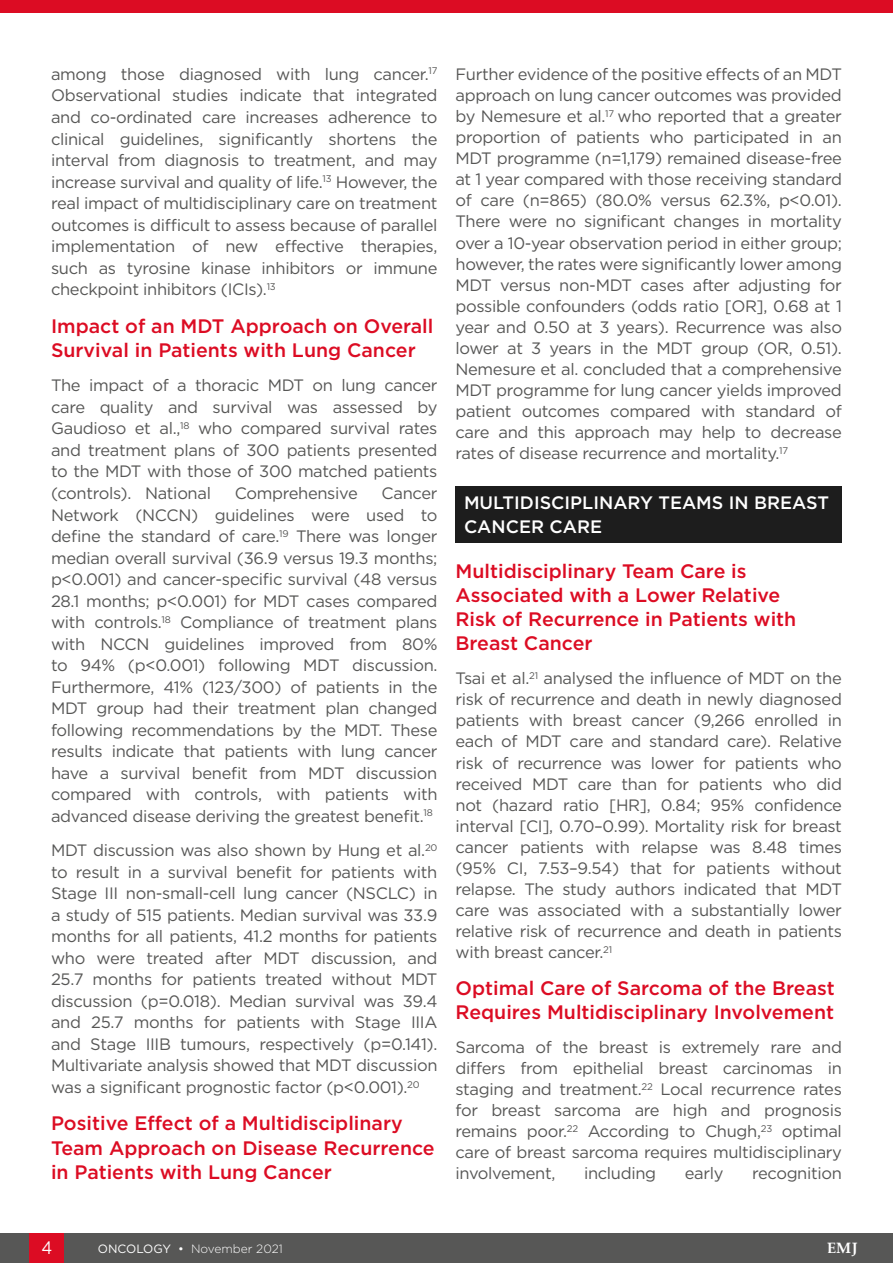
<style>
.page{position:relative;width:893px;height:1263px;background:#fff}
.page>*{position:absolute;margin:0;border:0;box-sizing:border-box;transform-origin:0 0}
.H2__Heading_2{font:500 19.5px/24px "Gotham";color:#dc0c23}
.H1__Heading_1{font:500 18px/24px "Gotham";color:#fff}
.t1{font:18px "Gotham";color:#fff;scale:.9 1}
.Body_Text__Justifica{font:16.5px/21.6px "Gotham";letter-spacing:-.02em;color:#575756;text-align:justify}
.t2{font:700 15px "Palatino Linotype";color:#fff}
.t3{font:300 12px "Gotham";color:#fff}
.s1{font-weight:400}
</style>
<div class="page">
<div style="left:0;top:0;width:893px;height:13px;background:#dc0c23"></div>
<div style="left:0;top:1233px;width:893px;height:30px;background:#575756"></div>
<div style="left:30px;top:1233px;width:34px;height:30px;background:#dc0c23"></div>
<div style="left:455px;top:486px;width:387px;height:57px;background:#1d1d1d"></div>
<p class="Body_Text__Justifica" style="left:51px;top:63px;width:388px">among those diagnosed with lung cancer.<sup>17<br></sup>Observational studies indicate that integrated and co-ordinated care increases adherence to clinical guidelines, significantly shortens the interval from diagnosis to treatment, and may increase survival and quality of life.<sup>13</sup> However, the real impact of multidisciplinary care on treatment outcomes is difficult to assess because of parallel implementation of new effective therapies, such as tyrosine kinase inhibitors or immune checkpoint inhibitors (ICIs).<sup>13</sup></p>
<p class="H2__Heading_2" style="left:51px;top:313px;width:384px;line-height:24.6px">Impact of an MDT Approach on Overall<br>Survival in Patients with Lung Cancer</p>
<p class="Body_Text__Justifica" style="left:51px;top:374px;width:388px">The impact of a thoracic MDT on lung cancer care quality and survival was assessed by Gaudioso et al.,<sup>18</sup> who compared survival rates and treatment plans of 300 patients presented to the MDT with those of 300 matched patients (controls). National</p>
<p class="Body_Text__Justifica" style="left:235px;top:482px;width:125px">Comprehensive</p>
<p class="Body_Text__Justifica" style="left:51px;top:482px;width:388px;text-indent:331px">Cancer Network (NCCN) guidelines were used to define the standard of care.<sup>19</sup> There was longer median overall survival (36.9 versus 19.3 months; p&lt;0.001) and cancer‑specific survival (48 versus 28.1 months; p&lt;0.001) for MDT cases compared with controls.<sup>18</sup> Compliance of treatment plans with NCCN guidelines improved from 80% to 94% (p&lt;0.001) following MDT discussion.<br>Furthermore, 41% (123/300) of patients in the MDT group had their treatment plan changed following recommendations by the MDT. These results indicate that patients with lung cancer have a survival benefit from MDT discussion compared with controls, with patients with advanced disease deriving the greatest benefit.<sup>18</sup></p>
<p class="Body_Text__Justifica" style="left:51px;top:839px;width:388px">MDT discussion was also shown by Hung et al.<sup>20 </sup>to result in a survival benefit for patients with Stage III non-small-cell lung cancer (NSCLC) in a study of 515 patients. Median survival was 33.9 months for all patients, 41.2 months for patients who were treated after MDT discussion, and 25.7 months for patients treated without MDT discussion (p=0.018). Median survival was 39.4 and 25.7 months for patients with Stage IIIA and Stage IIIB tumours, respectively (p=0.141).<br>Multivariate analysis showed that MDT discussion was a significant prognostic factor (p&lt;0.001).<sup>20</sup></p>
<p class="H2__Heading_2" style="left:51px;top:1111px;width:385px;line-height:24.6px">Positive Effect of a Multidisciplinary<br>Team Approach on Disease Recurrence in Patients with Lung Cancer</p>
<p class="Body_Text__Justifica" style="left:455px;top:63px;width:388px;line-height:21px">Further evidence of the positive effects of an MDT approach on lung cancer outcomes was provided by Nemesure et al.<sup>17</sup> who reported that a greater proportion of patients who participated in an MDT programme (n=1,179) remained disease-free at 1 year compared with those receiving standard of care (n=865) (80.0% versus 62.3%, p&lt;0.01).<br>There were no significant changes in mortality over a 10-year observation period in either group; however, the rates were significantly lower among MDT versus non-MDT cases after adjusting for possible confounders (odds ratio [OR], 0.68 at 1 year and 0.50 at 3 years). Recurrence was also lower at 3 years in the MDT group (OR, 0.51).<br>Nemesure et al. concluded that a comprehensive MDT programme for lung cancer yields improved patient outcomes compared with standard of care and this approach may help to decrease rates of disease recurrence and mortality.<sup>17</sup></p>
<p class="H1__Heading_1" style="left:464px;top:490px;width:367px">MULTIDISCIPLINARY TEAMS IN BREAST<br>CANCER CARE</p>
<p class="H2__Heading_2" style="left:455px;top:559px;width:342px">Multidisciplinary Team Care is<br>Associated with a Lower Relative<br>Risk of Recurrence in Patients with<br>Breast Cancer</p>
<p class="Body_Text__Justifica" style="left:455px;top:667px;width:388px;line-height:21px">Tsai et al.<sup>21</sup> analysed the influence of MDT on the risk of recurrence and death in newly diagnosed patients with breast cancer (9,266 enrolled in each of MDT care and standard care). Relative risk of recurrence was lower for patients who received MDT care than for patients who did not (hazard ratio [HR], 0.84; 95% confidence interval [CI], 0.70–0.99). Mortality risk for breast cancer patients with relapse was 8.48 times (95% CI, 7.53–9.54) that for patients without relapse. The study authors indicated that MDT care was associated with a substantially lower relative risk of recurrence and death in patients with breast cancer.<sup>21</sup></p>
<p class="H2__Heading_2" style="left:455px;top:976px;width:381px">Optimal Care of Sarcoma of the Breast<br>Requires Multidisciplinary Involvement</p>
<p class="Body_Text__Justifica" style="left:455px;top:1036px;width:388px;line-height:21px">Sarcoma of the breast is extremely rare and differs from epithelial breast carcinomas in staging and treatment.<sup>22</sup> Local recurrence rates for breast sarcoma are high and prognosis remains poor.<sup>22</sup> According to Chugh,<sup>23</sup> optimal care of breast sarcoma requires multidisciplinary involvement,</p>
<p class="Body_Text__Justifica" style="left:584px;top:1162px;width:74px">including</p>
<p class="Body_Text__Justifica" style="left:685px;top:1162px;width:40px">early</p>
<p class="Body_Text__Justifica" style="left:752px;top:1162px;width:91px">recognition</p>
<p class="t1" style="left:41px;top:1236px;width:14px">4</p>
<p class="t3" style="left:98px;top:1241px;width:187px"><span class="s1">ONCOLOGY •</span> November 2021</p>
<p class="t2" style="left:827px;top:1238px;width:32px">EMJ</p>
</div>
